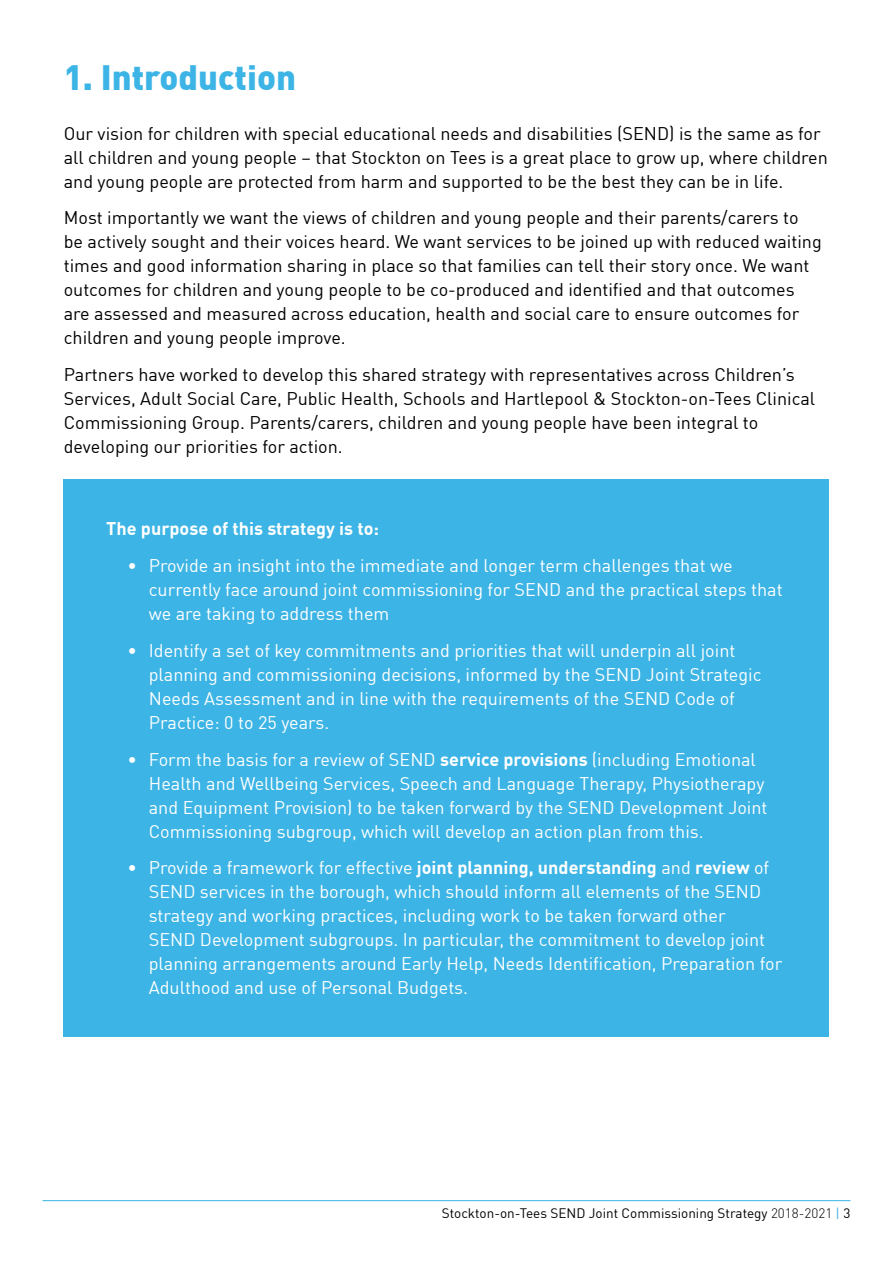
<style>
.page{position:relative;width:893px;height:1263px;background:#fff}
.page>*{position:absolute;margin:0;border:0;box-sizing:border-box;transform-origin:0 0}
.t1{font:900 34.5px "DIN Offc";color:#3cb4e5}
.t2{font:18px/24px "DIN Offc";color:#fff}
.t3{font:18px/24px "DIN Offc";color:#000}
.t4{font:700 18px "DIN Offc";color:#fff}
.t5{font:13.5px "DIN Offc";color:#000}
.s1{font-weight:700}
.s2{font-weight:300}
.s3{color:#3cb4e5}
</style>
<div class="page">
<hr style="left:43px;top:1200px;width:807px;height:1px;background:#3cb4e5">
<div style="left:64px;top:479px;width:765px;height:558px;background:#3cb4e5"></div>
<h1 class="t1" style="left:64px;top:55px;width:234px">1. Introduction</h1>
<p class="t3" style="left:64px;top:121px;width:766px">Our vision for children with special educational needs and disabilities (SEND) is the same as for all children and young people – that Stockton on Tees is a great place to grow up, where children and young people are protected from harm and supported to be the best they can be in life.</p>
<p class="t3" style="left:64px;top:206px;width:759px">Most importantly we want the views of children and young people and their parents/carers to be actively sought and their voices heard. We want services to be joined up with reduced waiting times and good information sharing in place so that families can tell their story once. We want outcomes for children and young people to be co-produced and identified and that outcomes are assessed and measured across education, health and social care to ensure outcomes for children and young people improve.</p>
<p class="t3" style="left:64px;top:362px;width:753px">Partners have worked to develop this shared strategy with representatives across Children’s Services, Adult Social Care, Public Health, Schools and Hartlepool &amp; Stockton-on-Tees Clinical Commissioning Group. Parents/carers, children and young people have been integral to developing our priorities for action.</p>
<p class="t4" style="left:106px;top:517px;width:274px">The purpose of this strategy is to:</p>
<p class="t2" style="left:149px;top:553px;width:635px;text-indent:-21px">• Provide an insight into the immediate and longer term challenges that we currently face around joint commissioning for SEND and the practical steps that we are taking to address them</p>
<p class="t2" style="left:149px;top:638px;width:614px;text-indent:-21px">• Identify a set of key commitments and priorities that will underpin all joint planning and commissioning decisions, informed by the SEND Joint Strategic Needs Assessment and in line with the requirements of the SEND Code of Practice: 0 to 25 years.</p>
<p class="t2" style="left:149px;top:747px;width:620px;text-indent:-21px">• Form the basis for a review of SEND <span class="s1">service provisions</span> (including Emotional Health and Wellbeing Services, Speech and Language Therapy, Physiotherapy and Equipment Provision) to be taken forward by the SEND Development Joint Commissioning subgroup, which will develop an action plan from this.</p>
<p class="t2" style="left:149px;top:856px;width:635px;text-indent:-21px">• Provide a framework for effective <span class="s1">joint planning, understanding</span> and <span class="s1">review</span> of SEND services in the borough, which should inform all elements of the SEND strategy and working practices, including work to be taken forward other<br>SEND Development subgroups. In particular, the commitment to develop joint planning arrangements around Early Help, Needs Identification, Preparation for Adulthood and use of Personal Budgets.</p>
<p class="t5" style="left:442px;top:1205px;width:410px">Stockton-on-Tees SEND Joint Commissioning Strategy <span class="s2">2018-2021</span> <span class="s3">|</span> 3</p>
</div>
